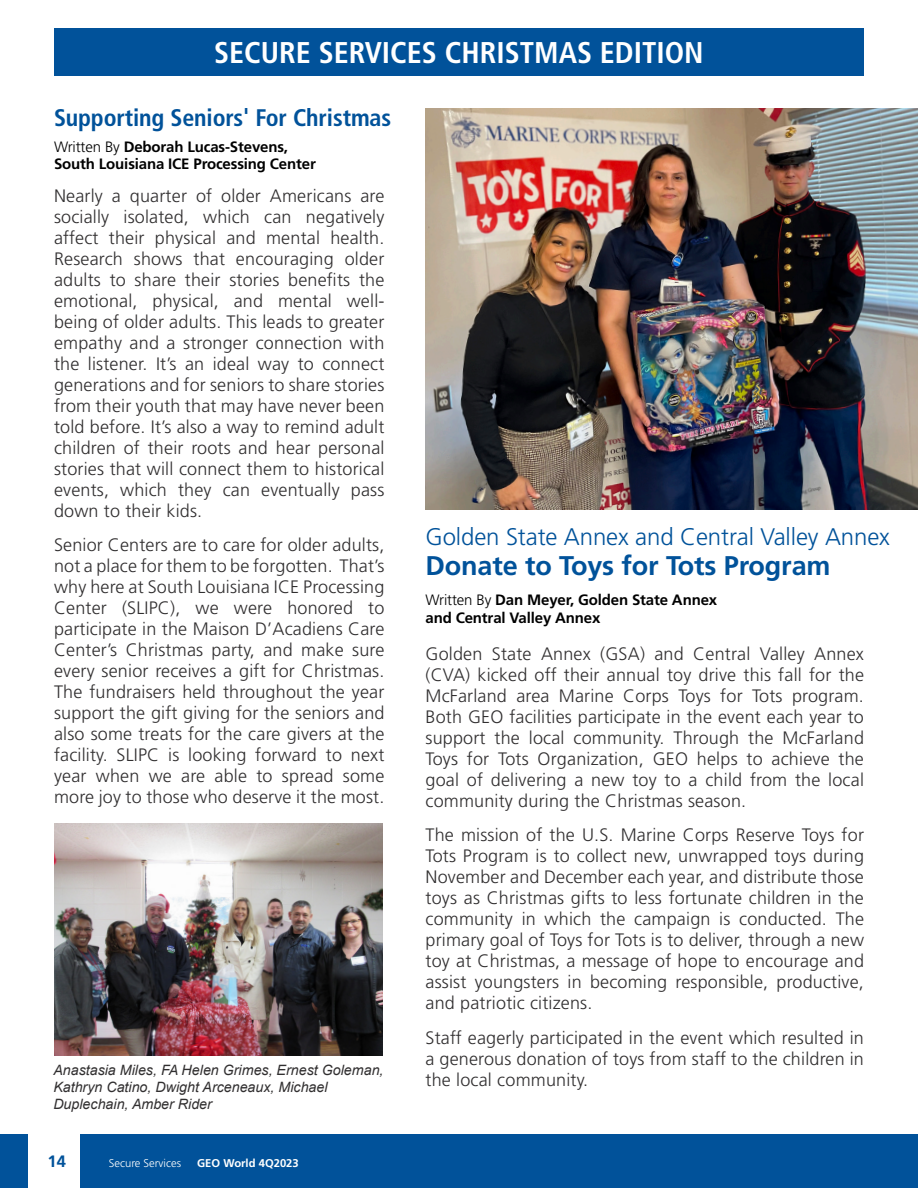
<style>
.page{position:relative;width:918px;height:1188px;background:#fff}
.page>*{position:absolute;margin:0;border:0;box-sizing:border-box;transform-origin:0 0}
.t1{font:700 condensed 30px "Frutiger LT Std";color:#fff}
.t2{font:700 27px "Frutiger LT Std";letter-spacing:-.005em;color:#01529a}
.t3{font:300 24px "Frutiger LT Std";letter-spacing:-.005em;color:#01529a}
.t4{font:700 condensed 24px "Frutiger LT Std";letter-spacing:-.005em;color:#01529a}
._2nd_paragraph_style{font:300 18px/21px "Frutiger LT Std";letter-spacing:.01em;color:#312f30;text-align:justify}
.t5{font:700 16.5px "Frutiger LT Std";color:#01529a}
.t6{font:700 15px "Frutiger LT Std";letter-spacing:-.01em;color:#000}
._2nd_paragraph_style-2{font:italic 14.25px/17.2px "Arial";color:#312f30}
.t7{font:300 11.25px "Frutiger LT Std";color:#fff}
.t8{font:700 11.25px "Frutiger LT Std";color:#fff}
.s1{font-weight:300}
</style>
<div class="page">
<div style="left:0;top:1134px;width:918px;height:54px;background:#01529a"></div>
<div style="left:28px;top:1134px;width:52px;height:54px;background:#fff"></div>
<div style="left:54px;top:28px;width:810px;height:48px;background:#01529a"></div>
<img style="left:426px;top:108px;width:492px;height:402px">
<img style="left:54px;top:823px;width:328px;height:233px">
<p class="t1" style="left:214px;top:35px;width:491px">SECURE SERVICES CHRISTMAS EDITION</p>
<p class="t4" style="left:54px;top:103px;width:339px">Supporting Seniors' For Christmas</p>
<p class="t6" style="left:54px;top:138px;width:236px"><span class="s1">Written By</span> Deborah Lucas-Stevens,</p>
<p class="t6" style="left:54px;top:155px;width:263px">South Louisiana ICE Processing Center</p>
<p class="_2nd_paragraph_style" style="left:54px;top:186px;width:332px">Nearly a quarter of older Americans are socially isolated, which can negatively affect their physical and mental health.<br>Research shows that encouraging older adults to share their stories benefits the emotional, physical, and mental well&shy;being of older adults. This leads to greater empathy and a stronger connection with the listener. It’s an ideal way to connect generations and for seniors to share stories from their youth that may have never been told before. It’s also a way to remind adult children of their roots and hear personal stories that will connect them to historical events, which they can eventually pass down to their kids.</p>
<p class="_2nd_paragraph_style" style="left:54px;top:535px;width:332px">Senior Centers are to care for older adults, not a place for them to be forgotten. That’s why here at South Louisiana ICE Processing Center (SLIPC), we were honored to participate in the Maison D’Acadiens Care Center’s Christmas party, and make sure every senior receives a gift for Christmas.<br>The fundraisers held throughout the year support the gift giving for the seniors and also some treats for the care givers at the facility. SLIPC is looking forward to next year when we are able to spread some more joy to those who deserve it the most.</p>
<p class="_2nd_paragraph_style-2" style="left:53px;top:1061px;width:332px">Anastasia Miles, FA Helen Grimes, Ernest Goleman,<br>Kathryn Catino, Dwight Arceneaux, Michael<br>Duplechain, Amber Rider</p>
<p class="t5" style="left:48px;top:1152px;width:20px">14</p>
<p class="t7" style="left:109px;top:1157px;width:74px">Secure Services</p>
<p class="t8" style="left:197px;top:1157px;width:103px">GEO World 4Q2023</p>
<p class="t3" style="left:426px;top:523px;width:466px">Golden State Annex and Central Valley Annex</p>
<p class="t2" style="left:426px;top:550px;width:407px">Donate to Toys for Tots Program</p>
<p class="t6" style="left:426px;top:591px;width:293px"><span class="s1">Written By</span> Dan Meyer, Golden State Annex</p>
<p class="t6" style="left:426px;top:609px;width:176px">and Central Valley Annex</p>
<p class="_2nd_paragraph_style" style="left:426px;top:643px;width:440px">Golden State Annex (GSA) and Central Valley Annex (CVA) kicked off their annual toy drive this fall for the McFarland area Marine Corps Toys for Tots program.<br>Both GEO facilities participate in the event each year to support the local community. Through the McFarland Toys for Tots Organization, GEO helps to achieve the goal of delivering a new toy to a child from the local community during the Christmas season.</p>
<p class="_2nd_paragraph_style" style="left:426px;top:825px;width:440px">The mission of the U.S. Marine Corps Reserve Toys for Tots Program is to collect new, unwrapped toys during November and December each year, and distribute those toys as Christmas gifts to less fortunate children in the community in which the campaign is conducted. The primary goal of Toys for Tots is to deliver, through a new toy at Christmas, a message of hope to encourage and assist youngsters in becoming responsible, productive, and patriotic citizens.</p>
<p class="_2nd_paragraph_style" style="left:426px;top:1027px;width:440px">Staff eagerly participated in the event which resulted in a generous donation of toys from staff to the children in the local community.</p>
</div>
